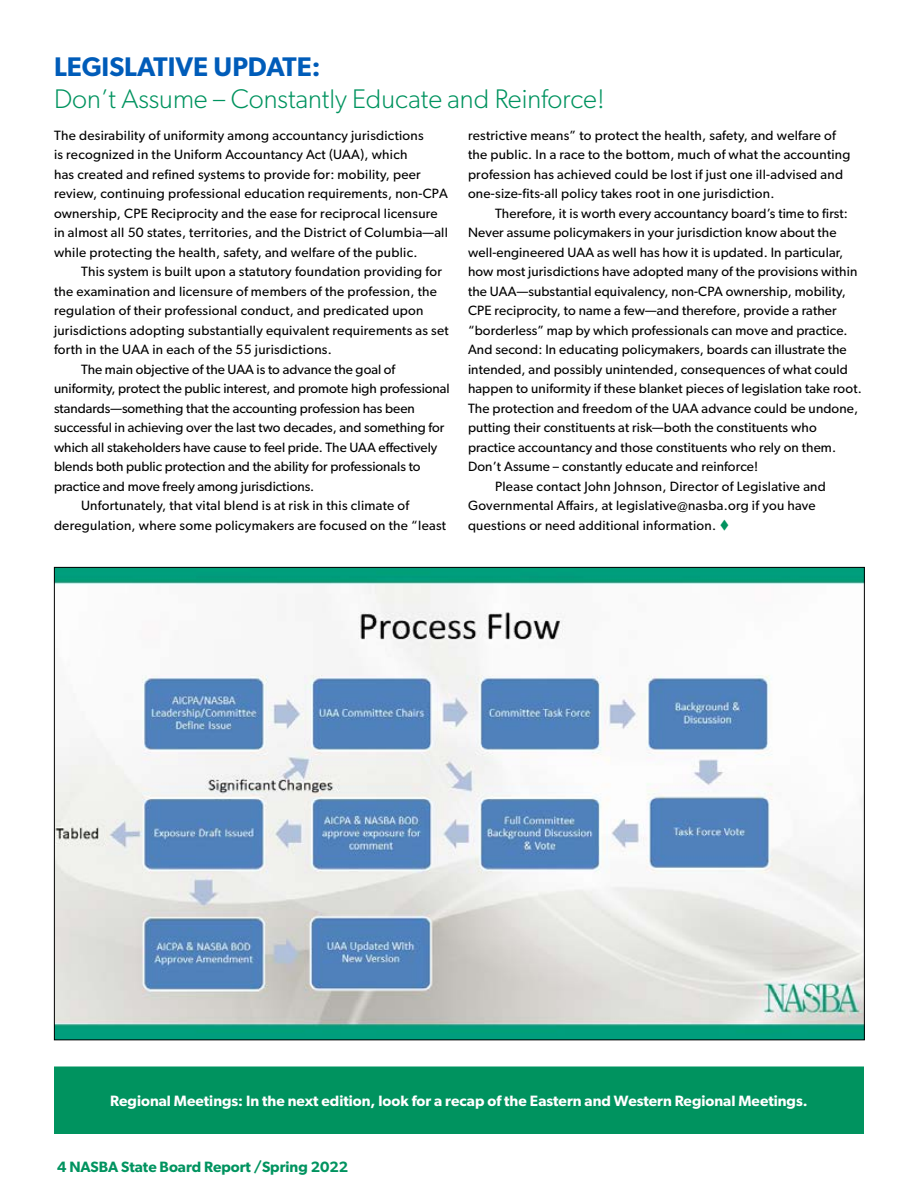
<style>
.page{position:relative;width:918px;height:1188px;background:#fff}
.page>*{position:absolute;margin:0;border:0;box-sizing:border-box;transform-origin:0 0}
.t1{font:300 27px "Gibson";color:#00935f}
.t2{font:600 27px "Gibson";color:#005cb9}
.t3{font:600 15px "Gibson";color:#fff}
.t4{font:600 15px "Gibson";color:#00935f}
.t5{font:13.5px/19.5px "Gibson";letter-spacing:.01em;color:#000}
.s1{color:#00935f}
</style>
<div class="page">
<img style="left:56px;top:569px;width:807px;height:469px">
<div style="left:55px;top:1067px;width:808px;height:66px;background:#00935f"></div>
<div style="left:54px;top:1066px;width:810px;height:68px;border:2px solid #00935f"></div>
<h1 class="t2" style="left:54px;top:50px;width:268px">LEGISLATIVE UPDATE:</h1>
<h1 class="t1" style="left:54px;top:82px;width:552px">Don’t Assume – Constantly Educate and Reinforce!</h1>
<p class="t5" style="left:54px;top:125px;width:395px">The desirability of uniformity among accountancy jurisdictions<br>is recognized in the Uniform Accountancy Act (UAA), which<br>has created and refined systems to provide for: mobility, peer review, continuing professional education requirements, non-CPA ownership, CPE Reciprocity and the ease for reciprocal licensure in almost all 50 states, territories, and the District of Columbia—all while protecting the health, safety, and welfare of the public.</p>
<p class="t5" style="left:81px;top:262px;width:362px">This system is built upon a statutory foundation providing for</p>
<p class="t5" style="left:54px;top:281px;width:385px">the examination and licensure of members of the profession, the</p>
<p class="t5" style="left:54px;top:301px;width:371px">regulation of their professional conduct, and predicated upon</p>
<p class="t5" style="left:54px;top:320px;width:396px">jurisdictions adopting substantially equivalent requirements as set</p>
<p class="t5" style="left:54px;top:340px;width:279px">forth in the UAA in each of the 55 jurisdictions.</p>
<p class="t5" style="left:81px;top:359px;width:316px">The main objective of the UAA is to advance the goal of</p>
<p class="t5" style="left:54px;top:379px;width:397px">uniformity, protect the public interest, and promote high professional</p>
<p class="t5" style="left:54px;top:398px;width:362px">standards—something that the accounting profession has been</p>
<p class="t5" style="left:54px;top:418px;width:392px">successful in achieving over the last two decades, and something for</p>
<p class="t5" style="left:54px;top:437px;width:385px">which all stakeholders have cause to feel pride. The UAA effectively</p>
<p class="t5" style="left:54px;top:457px;width:368px">blends both public protection and the ability for professionals to</p>
<p class="t5" style="left:54px;top:476px;width:262px">practice and move freely among jurisdictions.</p>
<p class="t5" style="left:81px;top:496px;width:330px">Unfortunately, that vital blend is at risk in this climate of</p>
<p class="t5" style="left:54px;top:515px;width:394px">deregulation, where some policymakers are focused on the “least</p>
<p class="t5" style="left:468px;top:125px;width:384px">restrictive means” to protect the health, safety, and welfare of the public. In a race to the bottom, much of what the accounting profession has achieved could be lost if just one ill-advised and one-size-fits-all policy takes root in one jurisdiction.</p>
<p class="t5" style="left:495px;top:203px;width:354px">Therefore, it is worth every accountancy board’s time to first:</p>
<p class="t5" style="left:468px;top:223px;width:370px">Never assume policymakers in your jurisdiction know about the</p>
<p class="t5" style="left:468px;top:242px;width:377px">well-engineered UAA as well has how it is updated. In particular,</p>
<p class="t5" style="left:468px;top:262px;width:391px">how most jurisdictions have adopted many of the provisions within</p>
<p class="t5" style="left:468px;top:281px;width:379px">the UAA—substantial equivalency, non-CPA ownership, mobility,</p>
<p class="t5" style="left:468px;top:301px;width:370px">CPE reciprocity, to name a few—and therefore, provide a rather</p>
<p class="t5" style="left:468px;top:320px;width:381px">“borderless” map by which professionals can move and practice.</p>
<p class="t5" style="left:468px;top:339px;width:380px">And second: In educating policymakers, boards can illustrate the</p>
<p class="t5" style="left:468px;top:359px;width:381px">intended, and possibly unintended, consequences of what could</p>
<p class="t5" style="left:468px;top:378px;width:395px">happen to uniformity if these blanket pieces of legislation take root.</p>
<p class="t5" style="left:468px;top:398px;width:392px">The protection and freedom of the UAA advance could be undone,</p>
<p class="t5" style="left:468px;top:417px;width:350px">putting their constituents at risk—both the constituents who</p>
<p class="t5" style="left:468px;top:437px;width:370px">practice accountancy and those constituents who rely on them.</p>
<p class="t5" style="left:468px;top:456px;width:292px">Don’t Assume – constantly educate and reinforce!</p>
<p class="t5" style="left:495px;top:476px;width:332px">Please contact John Johnson, Director of Legislative and</p>
<p class="t5" style="left:468px;top:495px;width:349px">Governmental Affairs, at legislative@nasba.org if you have</p>
<p class="t5" style="left:468px;top:515px;width:263px">questions or need additional information. <span class="s1">▼</span></p>
<p class="t3" style="left:110px;top:1092px;width:699px">Regional Meetings: In the next edition, look for a recap of the Eastern and Western Regional Meetings.</p>
<p class="t4" style="left:57px;top:1158px;width:293px">4 NASBA State Board Report /Spring 2022</p>
</div>
